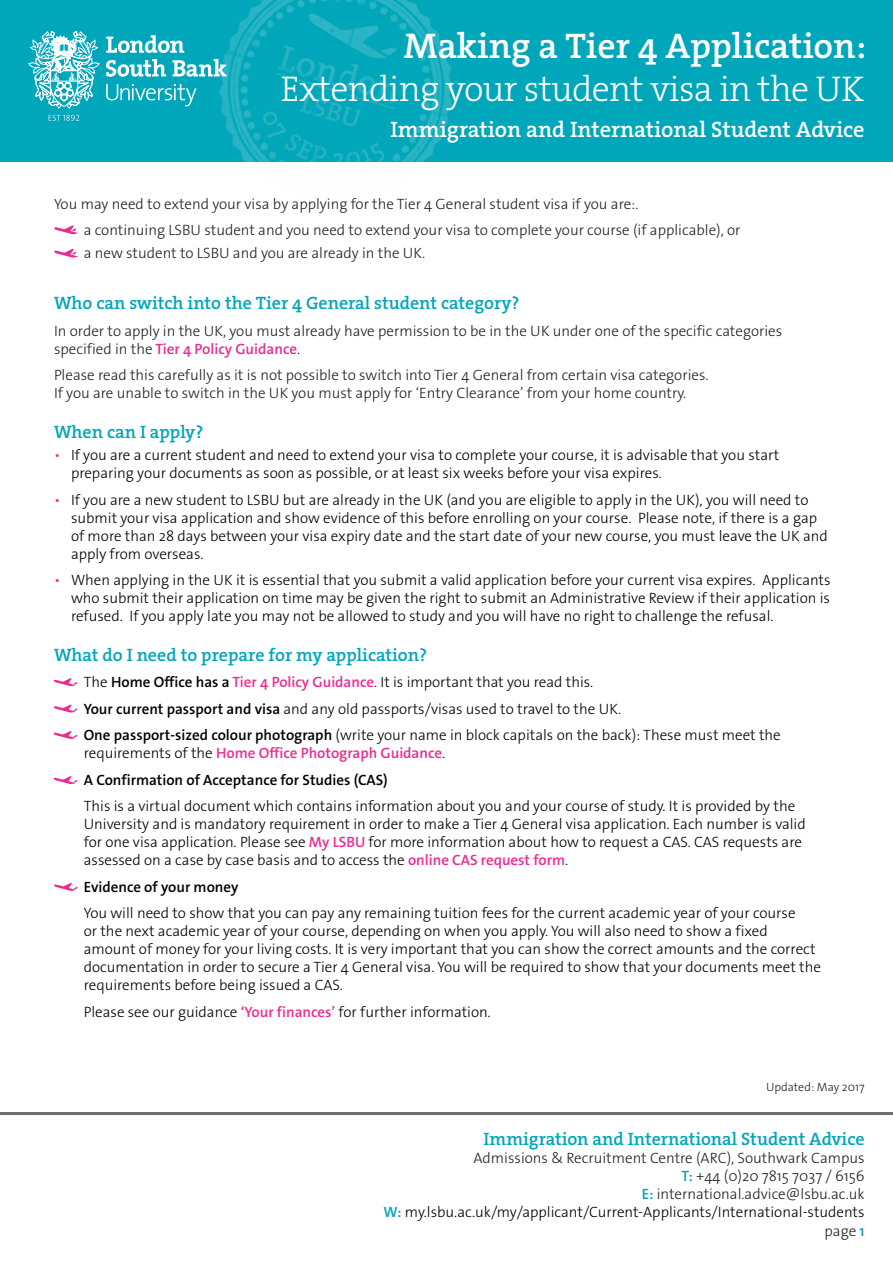
<style>
.page{position:relative;width:893px;height:1263px;background:#fff}
.page>*{position:absolute;margin:0;border:0;box-sizing:border-box;transform-origin:0 0}
.t1{font:36px "The Serif HP3 Lig";letter-spacing:-.02em;color:#fff}
.t2{font:35.85px "The Serif HP6 Se Bld";color:#fff}
.t3{font:22.35px "The Serif HP6 Se Bld";color:#fff}
.t4{font:18px "The Serif HP6 Se Bld";color:#00a6b9}
.t5{font:300 15px/18px "The Sans Os F";color:#000}
.t6{font:300 15px/18px "The Sans Os F";color:#231f20}
.t7{font:600 15px/26.5px "The Sans Os F";color:#000}
.t8{font:300 12px "The Sans Os F";color:#231f20}
.s1{font-weight:600;color:#eb2c8f}
.s2{color:#000}
.s3{color:#eb2c8f}
.s4{font-weight:600}
.s5{font-weight:300}
.s6{font-weight:600;color:#00a6b9}
</style>
<div class="page">
<hr style="left:0;top:1112px;width:893px;height:3px;background:#6c6d70">
<div style="left:0;top:0;width:893px;height:161px;background:#00a6b9"></div>
<img style="left:166px;top:0;width:340px;height:162px">
<svg style="left:28px;top:31px;width:72px;height:77px"></svg>
<svg style="left:49px;top:115px;width:30px;height:6px"></svg>
<svg style="left:106px;top:35px;width:78px;height:18px"></svg>
<svg style="left:106px;top:59px;width:120px;height:47px"></svg>
<svg style="left:54px;top:678px;width:23px;height:8px"></svg>
<svg style="left:54px;top:776px;width:23px;height:9px"></svg>
<svg style="left:54px;top:731px;width:23px;height:8px"></svg>
<svg style="left:54px;top:883px;width:24px;height:8px"></svg>
<svg style="left:54px;top:225px;width:24px;height:9px"></svg>
<svg style="left:54px;top:249px;width:24px;height:9px"></svg>
<svg style="left:54px;top:704px;width:23px;height:8px"></svg>
<h2 class="t2" style="left:404px;top:23px;width:464px">Making a Tier 4 Application:</h2>
<h1 class="t1" style="left:281px;top:66px;width:585px">Extending your student visa in the UK</h1>
<h3 class="t3" style="left:390px;top:115px;width:476px">Immigration and International Student Advice</h3>
<p class="t6" style="left:84px;top:191px;width:658px;line-height:26.5px;text-indent:-30px">You may need to extend your visa by applying for the Tier 4 General student visa if you are:.<br>a continuing LSBU student and you need to extend your visa to complete your course (if applicable), or</p>
<p class="t6" style="left:84px;top:244px;width:343px">a new student to LSBU and you are already in the UK.</p>
<p class="t4" style="left:54px;top:291px;width:467px">Who can switch into the Tier 4 General student category?</p>
<p class="t6" style="left:54px;top:322px;width:730px">In order to apply in the UK, you must already have permission to be in the UK under one of the specific categories specified in the <span class="s1">Tier 4 Policy Guidance</span><span class="s2">.</span></p>
<p class="t6" style="left:54px;top:366px;width:656px">Please read this carefully as it is not possible to switch into Tier 4 General from certain visa categories.<br>If you are unable to switch in the UK you must apply for ‘Entry Clearance’ from your home country.</p>
<p class="t4" style="left:54px;top:420px;width:151px">When can I apply?</p>
<p class="t5" style="left:71px;top:446px;width:710px;text-indent:-17px"><span class="s3">•</span> If you are a current student and need to extend your visa to complete your course, it is advisable that you start preparing your documents as soon as possible, or at least six weeks before your visa expires.</p>
<p class="t5" style="left:71px;top:491px;width:758px;text-indent:-17px"><span class="s3">•</span> If you are a new student to LSBU but are already in the UK (and you are eligible to apply in the UK), you will need to submit your visa application and show evidence of this before enrolling on your course. Please note, if there is a gap of more than 28 days between your visa expiry date and the start date of your new course, you must leave the UK and apply from overseas.</p>
<p class="t5" style="left:71px;top:571px;width:761px;text-align:justify;text-indent:-17px"><span class="s3">•</span> When applying in the UK it is essential that you submit a valid application before your current visa expires. Applicants who submit their application on time may be given the right to submit an Administrative Review if their application is refused. If you apply late you may not be allowed to study and you will have no right to challenge the refusal.</p>
<p class="t4" style="left:54px;top:643px;width:375px">What do I need to prepare for my application?</p>
<p class="t5" style="left:84px;top:669px;width:698px;line-height:26.5px">The <span class="s4">Home Office has a</span> <span class="s1">Tier 4 Policy Guidance</span>. It is important that you read this.<br><span class="s4">Your current passport and visa</span> and any old passports/visas used to travel to the UK.<br><span class="s4">One passport-sized colour photograph</span> (write your name in block capitals on the back): These must meet the</p>
<p class="t7" style="left:84px;top:740px;width:363px"><span class="s5">requirements of the</span> <span class="s3">Home Office Photograph Guidance</span><span class="s5">.<br></span>A Confirmation of Acceptance for Studies (CAS)</p>
<p class="t5" style="left:84px;top:797px;width:723px">This is a virtual document which contains information about you and your course of study. It is provided by the University and is mandatory requirement in order to make a Tier 4 General visa application. Each number is valid for one visa application. Please see <span class="s1">My LSBU</span> for more information about how to request a CAS. CAS requests are assessed on a case by case basis and to access the <span class="s1">online CAS request form</span>.</p>
<p class="t7" style="left:84px;top:874px;width:156px">Evidence of your money</p>
<p class="t5" style="left:84px;top:904px;width:739px">You will need to show that you can pay any remaining tuition fees for the current academic year of your course<br>or the next academic year of your course, depending on when you apply. You will also need to show a fixed amount of money for your living costs. It is very important that you can show the correct amounts and the correct documentation in order to secure a Tier 4 General visa. You will be required to show that your documents meet the requirements before being issued a CAS.</p>
<p class="t5" style="left:84px;top:1003px;width:408px">Please see our guidance <span class="s1">‘Your finances’</span> for further information.</p>
<p class="t8" style="left:766px;top:1079px;width:100px">Updated: May 2017</p>
<p class="t4" style="left:484px;top:1127px;width:382px">Immigration and International Student Advice</p>
<p class="t6" style="left:383px;top:1149px;width:483px;text-align:right">Admissions &amp; Recruitment Centre (ARC), Southwark Campus<br><span class="s6">T:</span> +44 (0)20 7815 7037 / 6156<br><span class="s6">E:</span> international.advice@lsbu.ac.uk<br><span class="s6">W:</span> <span class="s2">my.lsbu.ac.uk/my/applicant/Current-Applicants/International-students</span></p>
<p class="t6" style="left:824px;top:1222px;width:42px">page <span class="s6">1</span></p>
</div>
